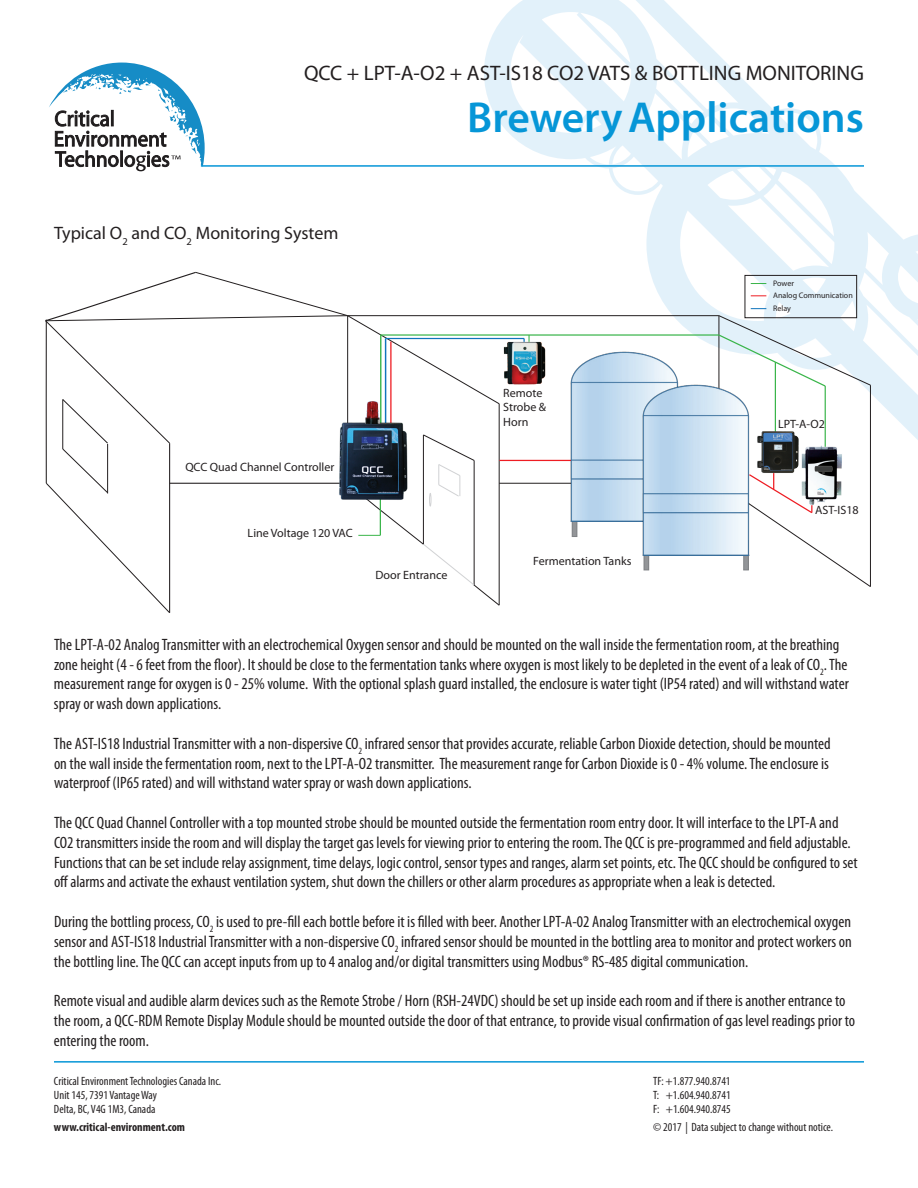
<style>
.page{position:relative;width:918px;height:1188px;background:#fff}
.page>*{position:absolute;margin:0;border:0;box-sizing:border-box;transform-origin:0 0}
.t1{font:600 43.5px "Myriad Pro";color:#0696d7}
.t2{font:21px "Myriad Pro";color:#231f20}
.t3{font:18px "Myriad Pro";color:#231f20}
.t4{font:condensed 16.5px/19.8px "Myriad Pro";color:#231f20}
.t5{font:condensed 12px/14.4px "Myriad Pro";color:#231f20;text-align:justify}
.t6{font:12px/14.4px "Myriad Pro";color:#231f20}
.t7{font:700 condensed 12px "Myriad Pro";color:#231f20}
.t8{font:8.1px/12.6px "Myriad Pro";color:#231f20}
</style>
<div class="page">
<hr style="left:54px;top:1061px;width:810px;height:2px;background:#0696d7">
<svg style="left:484px;top:0;width:434px;height:445px"></svg>
<svg style="left:49px;top:63px;width:156px;height:108px"></svg>
<hr style="left:201px;top:165px;width:663px;height:2px;background:#0696d7">
<hr style="left:348px;top:315px;width:371px;height:1px;background:#231f20">
<hr style="left:870px;top:385px;width:1px;height:202px;background:#231f20">
<hr style="left:499px;top:483px;width:220px;height:1px;background:#231f20">
<hr style="left:386px;top:338px;width:138px;height:1px;background:#1074bc">
<hr style="left:499px;top:460px;width:72px;height:1px;background:#ee1d23">
<svg style="left:718px;top:473px;width:153px;height:114px"></svg>
<hr style="left:380px;top:334px;width:339px;height:2px;background:#3ab54a">
<svg style="left:523px;top:335px;width:7px;height:6px"></svg>
<img style="left:503px;top:341px;width:42px;height:44px">
<hr style="left:825px;top:386px;width:1px;height:62px;background:#3ab54a">
<hr style="left:775px;top:362px;width:1px;height:71px;background:#3ab54a">
<img style="left:755px;top:430px;width:46px;height:45px">
<img style="left:798px;top:443px;width:48px;height:63px">
<svg style="left:45px;top:271px;width:456px;height:342px"></svg>
<svg style="left:751px;top:295px;width:15px;height:1px"></svg>
<svg style="left:717px;top:308px;width:155px;height:80px"></svg>
<svg style="left:751px;top:283px;width:15px;height:1px"></svg>
<div style="left:745px;top:275px;width:112px;height:43px;border:1px solid #231f20"></div>
<div style="left:572px;top:507px;width:5px;height:30px;background:#939598"></div>
<div style="left:572px;top:507px;width:5px;height:30px;border:1px solid #808285"></div>
<img style="left:571px;top:350px;width:107px;height:172px">
<div style="left:644px;top:541px;width:5px;height:29px;background:#939598"></div>
<div style="left:644px;top:540px;width:5px;height:30px;border:1px solid #808285"></div>
<hr style="left:744px;top:541px;width:4px;height:29px;background:#939598">
<div style="left:743px;top:540px;width:6px;height:30px;border:1px solid #808285"></div>
<img style="left:643px;top:383px;width:107px;height:172px">
<p class="t2" style="left:304px;top:60px;width:561px">QCC + LPT-A-O2 + AST-IS18 CO2 VATS &amp; BOTTLING MONITORING</p>
<h1 class="t1" style="left:467px;top:90px;width:398px">BreweryApplications</h1>
<p class="t3" style="left:54px;top:222px;width:286px">Typical O<sub>2</sub> and CO<sub>2</sub> Monitoring System</p>
<p class="t6" style="left:185px;top:460px;width:151px">QCC Quad Channel Controller</p>
<p class="t6" style="left:248px;top:525px;width:107px">Line Voltage 120 VAC</p>
<p class="t6" style="left:375px;top:567px;width:74px">Door Entrance</p>
<p class="t6" style="left:503px;top:385px;width:45px">Remote<br>Strobe &amp;<br>Horn</p>
<p class="t6" style="left:533px;top:553px;width:100px">Fermentation Tanks</p>
<p class="t8" style="left:773px;top:277px;width:81px">Power<br>Analog Communication<br>Relay</p>
<p class="t6" style="left:778px;top:416px;width:48px">LPT-A-O2</p>
<p class="t6" style="left:815px;top:502px;width:45px">AST-IS18</p>
<p class="t4" style="left:54px;top:634px;width:796px">The LPT-A-02 Analog Transmitter with an electrochemical Oxygen sensor and should be mounted on the wall inside the fermentation room, at the breathing zone height (4 - 6 feet from the floor). It should be close to the fermentation tanks where oxygen is most likely to be depleted in the event of a leak of CO<sub>2</sub>. The measurement range for oxygen is 0 - 25% volume. With the optional splash guard installed, the enclosure is water tight (IP54 rated) and will withstand water spray or wash down applications.</p>
<p class="t4" style="left:54px;top:733px;width:778px;text-align:justify">The AST-IS18 Industrial Transmitter with a non-dispersive CO<sub>2</sub> infrared sensor that provides accurate, reliable Carbon Dioxide detection, should be mounted on the wall inside the fermentation room, next to the LPT-A-O2 transmitter. The measurement range for Carbon Dioxide is 0 - 4% volume. The enclosure is waterproof (IP65 rated) and will withstand water spray or wash down applications.</p>
<p class="t4" style="left:54px;top:812px;width:805px">The QCC Quad Channel Controller with a top mounted strobe should be mounted outside the fermentation room entry door. It will interface to the LPT-A and CO2 transmitters inside the room and will display the target gas levels for viewing prior to entering the room. The QCC is pre-programmed and field adjustable.<br>Functions that can be set include relay assignment, time delays, logic control, sensor types and ranges, alarm set points, etc. The QCC should be configured to set off alarms and activate the exhaust ventilation system, shut down the chillers or other alarm procedures as appropriate when a leak is detected.</p>
<p class="t4" style="left:54px;top:911px;width:799px;text-align:justify">During the bottling process, CO<sub>2</sub> is used to pre-fill each bottle before it is filled with beer. Another LPT-A-02 Analog Transmitter with an electrochemical oxygen sensor and AST-IS18 Industrial Transmitter with a non-dispersive CO<sub>2</sub> infrared sensor should be mounted in the bottling area to monitor and protect workers on the bottling line. The QCC can accept inputs from up to 4 analog and/or digital transmitters using Modbus® RS-485 digital communication.</p>
<p class="t4" style="left:54px;top:991px;width:803px">Remote visual and audible alarm devices such as the Remote Strobe / Horn (RSH-24VDC) should be set up inside each room and if there is another entrance to the room, a QCC-RDM Remote Display Module should be mounted outside the door of that entrance, to provide visual confirmation of gas level readings prior to entering the room.</p>
<p class="t5" style="left:54px;top:1073px;width:169px;text-align:left">Critical Environment Technologies Canada Inc.<br>Unit 145, 7391 Vantage Way<br>Delta, BC, V4G 1M3, Canada</p>
<p class="t7" style="left:54px;top:1119px;width:133px">www.critical-environment.com</p>
<p class="t5" style="left:653px;top:1073px;width:79px">TF: +1.877.940.8741<br>T: +1.604.940.8741<br>F: +1.604.940.8745</p>
<p class="t5" style="left:653px;top:1119px;width:181px">© 2017 | Data subject to change without notice.</p>
</div>
